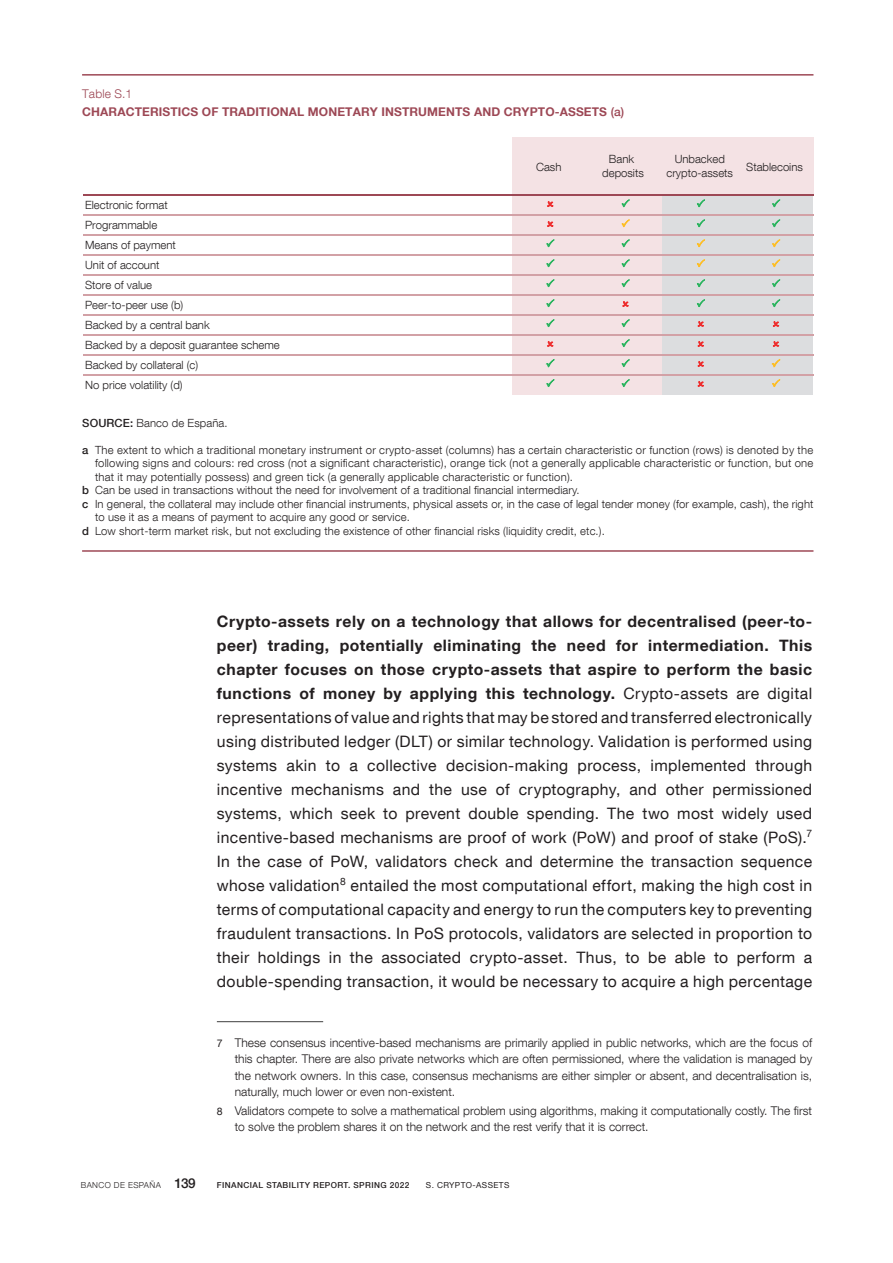
<style>
.page{position:relative;width:893px;height:1263px;background:#fff}
.page>*{position:absolute;margin:0;border:0;box-sizing:border-box;transform-origin:0 0}
.Texto_capítulo{font:15.75px/24px "Bd E Neue Helvetica";letter-spacing:.025em;color:#231f20;text-align:justify}
.Texto_Citas_1{font:300 12px/16.5px "Bd E Neue Helvetica";color:#231f20;text-align:justify}
.t1{font:700 12px "Bd E Neue Helvetica";letter-spacing:.01em;color:#9d4855}
.t2{font:300 12px "Bd E Neue Helvetica";letter-spacing:.01em;color:#9d4855}
.t3{font:300 11.4px/20px "Bd E Neue Helvetica";color:#231f20;text-align:center}
.t4{font:300 11.25px "Bd E Neue Helvetica";letter-spacing:.01em;color:#231f20}
.t5{font:500 8.25px "Bd E Neue Helvetica";letter-spacing:.05em;color:#231f20}
.t6{font:300 8.25px "Bd E Neue Helvetica";letter-spacing:.05em;color:#231f20}
.t7{font:8.25px "Bd E Neue Helvetica";letter-spacing:.05em;color:#231f20}
.s1{font-weight:500}
.s2{font-weight:700}
.s3{font-weight:400;font-size:10.5px}
.s4{font-weight:500;font-size:13.5px}
</style>
<div class="page">
<hr style="left:217px;top:1021px;width:106px;height:1px;background:#3e3e3f">
<hr style="left:82px;top:74px;width:731px;height:2px;background:#9d4855">
<hr style="left:82px;top:550px;width:731px;height:2px;background:#9d4855">
<div style="left:512px;top:138px;width:301px;height:57px;background:#f4e2e4"></div>
<div style="left:512px;top:195px;width:151px;height:200px;background:#f4e2e4"></div>
<div style="left:662px;top:195px;width:151px;height:200px;background:#dcdddf"></div>
<hr style="left:83px;top:194px;width:730px;height:2px;background:#9d4855">
<hr style="left:83px;top:214px;width:730px;height:2px;background:#d2a1a6">
<hr style="left:83px;top:234px;width:730px;height:2px;background:#d2a1a6">
<hr style="left:83px;top:254px;width:730px;height:2px;background:#d2a1a6">
<hr style="left:83px;top:274px;width:730px;height:1px;background:#d2a1a6">
<hr style="left:83px;top:294px;width:730px;height:1px;background:#d2a1a6">
<hr style="left:83px;top:314px;width:730px;height:1px;background:#d2a1a6">
<hr style="left:83px;top:334px;width:730px;height:1px;background:#d2a1a6">
<hr style="left:83px;top:354px;width:730px;height:1px;background:#d2a1a6">
<hr style="left:83px;top:374px;width:730px;height:1px;background:#d2a1a6">
<svg style="left:547px;top:201px;width:6px;height:6px"></svg>
<svg style="left:621px;top:199px;width:9px;height:8px"></svg>
<svg style="left:697px;top:199px;width:8px;height:8px"></svg>
<svg style="left:772px;top:199px;width:8px;height:8px"></svg>
<svg style="left:547px;top:221px;width:6px;height:6px"></svg>
<svg style="left:621px;top:219px;width:9px;height:8px"></svg>
<svg style="left:697px;top:219px;width:8px;height:8px"></svg>
<svg style="left:772px;top:219px;width:8px;height:8px"></svg>
<svg style="left:546px;top:239px;width:8px;height:8px"></svg>
<svg style="left:621px;top:239px;width:9px;height:8px"></svg>
<svg style="left:697px;top:239px;width:8px;height:8px"></svg>
<svg style="left:772px;top:239px;width:8px;height:8px"></svg>
<svg style="left:546px;top:259px;width:8px;height:8px"></svg>
<svg style="left:621px;top:259px;width:9px;height:8px"></svg>
<svg style="left:697px;top:259px;width:8px;height:8px"></svg>
<svg style="left:772px;top:259px;width:8px;height:8px"></svg>
<svg style="left:546px;top:279px;width:8px;height:8px"></svg>
<svg style="left:621px;top:279px;width:9px;height:8px"></svg>
<svg style="left:697px;top:279px;width:8px;height:8px"></svg>
<svg style="left:772px;top:279px;width:8px;height:8px"></svg>
<svg style="left:546px;top:299px;width:8px;height:8px"></svg>
<svg style="left:622px;top:301px;width:7px;height:6px"></svg>
<svg style="left:697px;top:299px;width:8px;height:8px"></svg>
<svg style="left:772px;top:299px;width:8px;height:8px"></svg>
<svg style="left:546px;top:319px;width:8px;height:8px"></svg>
<svg style="left:621px;top:319px;width:9px;height:8px"></svg>
<svg style="left:697px;top:321px;width:7px;height:6px"></svg>
<svg style="left:773px;top:321px;width:6px;height:6px"></svg>
<svg style="left:547px;top:341px;width:6px;height:6px"></svg>
<svg style="left:621px;top:339px;width:9px;height:8px"></svg>
<svg style="left:697px;top:341px;width:7px;height:6px"></svg>
<svg style="left:773px;top:341px;width:6px;height:6px"></svg>
<svg style="left:621px;top:359px;width:9px;height:8px"></svg>
<svg style="left:697px;top:361px;width:7px;height:6px"></svg>
<svg style="left:772px;top:359px;width:8px;height:8px"></svg>
<svg style="left:546px;top:379px;width:8px;height:8px"></svg>
<svg style="left:546px;top:359px;width:8px;height:8px"></svg>
<svg style="left:621px;top:379px;width:9px;height:8px"></svg>
<svg style="left:697px;top:381px;width:7px;height:6px"></svg>
<svg style="left:772px;top:379px;width:8px;height:8px"></svg>
<p class="t2" style="left:82px;top:87px;width:52px">Table S.1</p>
<p class="t1" style="left:82px;top:104px;width:544px">CHARACTERISTICS OF TRADITIONAL MONETARY INSTRUMENTS AND CRYPTO-ASSETS <span class="s1">(a)</span></p>
<p class="t3" style="left:85px;top:195px;width:196px;text-align:left">Electronic format<br>Programmable<br>Means of payment<br>Unit of account<br>Store of value<br>Peer-to-peer use (b)<br>Backed by a central bank<br>Backed by a deposit guarantee scheme<br>Backed by collateral (c)<br>No price volatility (d)</p>
<p class="t3" style="left:536px;top:156px;width:27px">Cash</p>
<p class="t3" style="left:602px;top:152px;width:43px;line-height:13.6px">Bank deposits</p>
<p class="t3" style="left:666px;top:152px;width:68px;line-height:13.6px">Unbacked crypto-assets</p>
<p class="t3" style="left:746px;top:156px;width:58px">Stablecoins</p>
<p class="t4" style="left:82px;top:416px;width:147px"><span class="s1">SOURCE:</span> Banco de España.</p>
<p class="t4" style="left:82px;top:443px;width:732px"><span class="s1">a</span> The extent to which a traditional monetary instrument or crypto-asset (columns) has a certain characteristic or function (rows) is denoted by the</p>
<p class="t4" style="left:95px;top:456px;width:720px">following signs and colours: red cross (not a significant characteristic), orange tick (not a generally applicable characteristic or function, but one</p>
<p class="t4" style="left:95px;top:470px;width:480px">that it may potentially possess) and green tick (a generally applicable characteristic or function).</p>
<p class="t4" style="left:82px;top:483px;width:499px"><span class="s1">b</span> Can be used in transactions without the need for involvement of a traditional financial intermediary.</p>
<p class="t4" style="left:82px;top:497px;width:733px"><span class="s1">c</span> In general, the collateral may include other financial instruments, physical assets or, in the case of legal tender money (for example, cash), the right</p>
<p class="t4" style="left:95px;top:510px;width:316px">to use it as a means of payment to acquire any good or service.</p>
<p class="t4" style="left:82px;top:524px;width:524px"><span class="s1">d</span> Low short-term market risk, but not excluding the existence of other financial risks (liquidity credit, etc.).</p>
<p class="Texto_capítulo" style="left:217px;top:609px;width:597px"><span class="s2">Crypto-assets rely on a technology that allows for decentralised (peer-to&shy;peer) trading, potentially eliminating the need for intermediation. This chapter focuses on those crypto-assets that aspire to perform the basic functions of money by applying this technology.</span> Crypto-assets are digital representations of value and rights that may be stored and transferred electronically using distributed ledger (DLT) or similar technology. Validation is performed using systems akin to a collective decision-making process, implemented through incentive mechanisms and the use of cryptography, and other permissioned systems, which seek to prevent double spending. The two most widely used incentive-based mechanisms are proof of work (PoW) and proof of stake (PoS).<sup>7<br></sup>In the case of PoW, validators check and determine the transaction sequence whose validation<sup>8</sup> entailed the most computational effort, making the high cost in terms of computational capacity and energy to run the computers key to preventing fraudulent transactions. In PoS protocols, validators are selected in proportion to their holdings in the associated crypto-asset. Thus, to be able to perform a double-spending transaction, it would be necessary to acquire a high percentage</p>
<p class="Texto_Citas_1" style="left:235px;top:1034px;width:579px;text-indent:-18px"><span class="s3">7</span> These consensus incentive-based mechanisms are primarily applied in public networks, which are the focus of this chapter. There are also private networks which are often permissioned, where the validation is managed by the network owners. In this case, consensus mechanisms are either simpler or absent, and decentralisation is, naturally, much lower or even non-existent.</p>
<p class="Texto_Citas_1" style="left:235px;top:1102px;width:579px;text-indent:-18px"><span class="s3">8</span> Validators compete to solve a mathematical problem using algorithms, making it computationally costly. The first to solve the problem shares it on the network and the rest verify that it is correct.</p>
<p class="t6" style="left:81px;top:1180px;width:116px">BANCO DE ESPAÑA <span class="s4">139</span></p>
<p class="t5" style="left:217px;top:1180px;width:194px">FINANCIAL STABILITY REPORT. SPRING 2022</p>
<p class="t7" style="left:426px;top:1180px;width:85px">S. CRYPTO-ASSETS</p>
</div>
